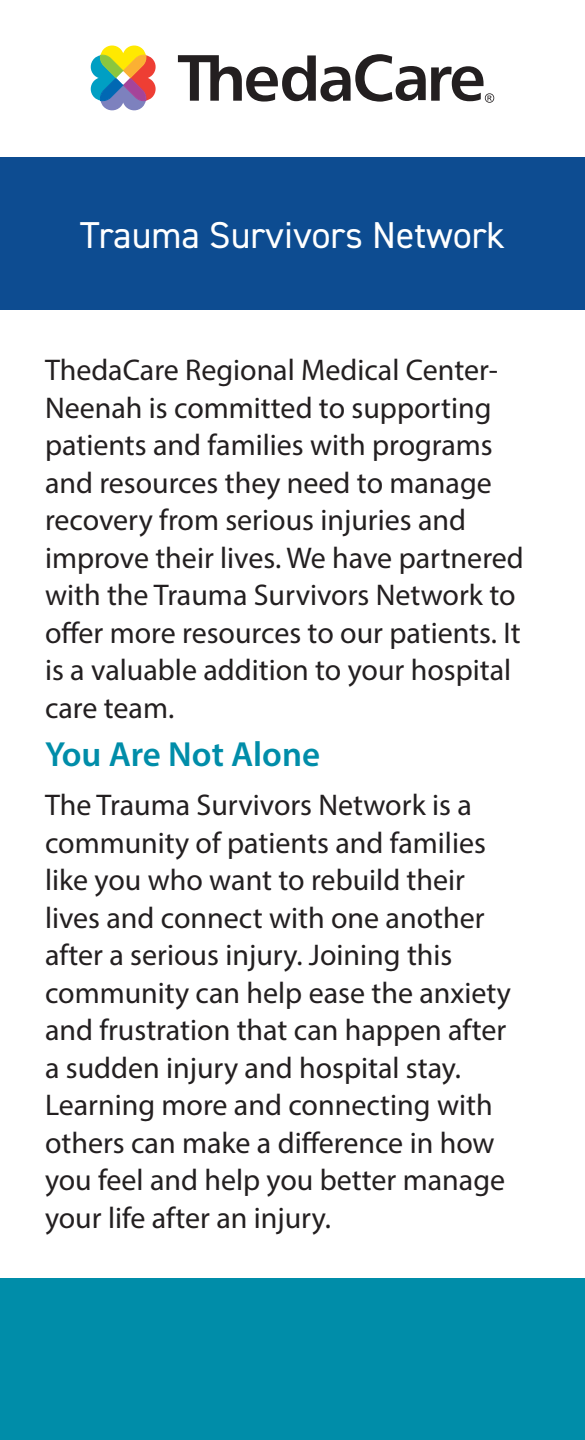
<style>
.page{position:relative;width:585px;height:1440px;background:#fff}
.page>*{position:absolute;margin:0;border:0;box-sizing:border-box;transform-origin:0 0}
.t1{font:37.5px "DIN2014";color:#fff}
.t2{font:600 35px "Myriad Pro";color:#008da9}
.t3{font:30px/37.5px "Myriad Pro";color:#231f20}
</style>
<div class="page">
<div style="left:0;top:158px;width:585px;height:152px;background:#0d4c91"></div>
<svg style="left:178px;top:54px;width:316px;height:49px"></svg>
<svg style="left:91px;top:46px;width:65px;height:64px"></svg>
<div style="left:0;top:1278px;width:585px;height:162px;background:#008da9"></div>
<p class="t1" style="left:80px;top:212px;width:426px">Trauma Survivors Network</p>
<p class="t3" style="left:45px;top:351px;width:480px">ThedaCare Regional Medical Center-Neenah is committed to supporting patients and families with programs and resources they need to manage recovery from serious injuries and improve their lives. We have partnered with the Trauma Survivors Network to offer more resources to our patients. It is a valuable addition to your hospital care team.</p>
<p class="t2" style="left:45px;top:732px;width:277px">You Are Not Alone</p>
<p class="t3" style="left:45px;top:786px;width:467px">The Trauma Survivors Network is a community of patients and families like you who want to rebuild their lives and connect with one another after a serious injury. Joining this community can help ease the anxiety and frustration that can happen after a sudden injury and hospital stay.<br>Learning more and connecting with others can make a difference in how you feel and help you better manage your life after an injury.</p>
</div>
